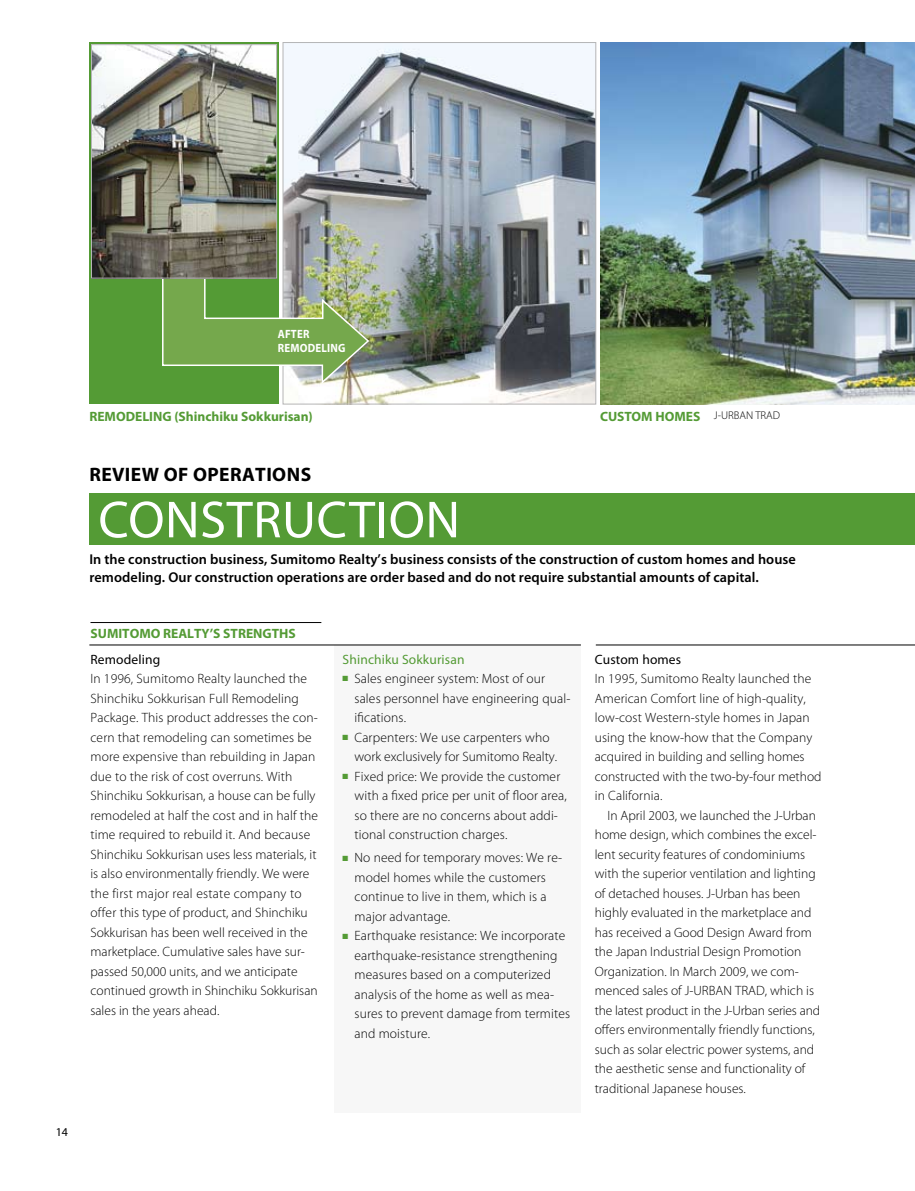
<style>
.page{position:relative;width:915px;height:1191px;background:#fff}
.page>*{position:absolute;margin:0;border:0;box-sizing:border-box;transform-origin:0 0}
.t1{font:52.5px "Myriad Pro";color:#fff}
.t2{font:700 19.5px "Myriad Pro";letter-spacing:.02em;color:#000}
.t3{font:600 14.25px/18px "Myriad Pro";letter-spacing:.005em;color:#000}
.t4{font:300 13.5px/19.5px "Myriad Pro";letter-spacing:.01em;color:#000}
.t5{font:700 13.5px "Myriad Pro";color:#549b35}
.t6{font:13.5px "Myriad Pro";letter-spacing:.01em;color:#000}
.t7{font:13.5px "Myriad Pro";letter-spacing:.01em;color:#549b35}
.t8{font:700 12px/13.5px "Myriad Pro";letter-spacing:.02em;color:#fff;scale:.9 1}
.t9{font:12px "Myriad Pro";color:#000}
.t10{font:300 11.25px "Myriad Pro";color:#000}
.s1{color:#549b35}
</style>
<div class="page">
<div style="left:89px;top:43px;width:190px;height:361px;background:#549b35"></div>
<div style="left:334px;top:645px;width:246px;height:468px;background:#f7f7f7"></div>
<div style="left:89px;top:493px;width:825px;height:51px;background:#549b35"></div>
<hr style="left:90px;top:622px;width:231px;height:1px;background:#000">
<img style="left:285px;top:44px;width:308px;height:358px">
<div style="left:283px;top:42px;width:312px;height:362px;border:1px solid #b5b5b6"></div>
<img style="left:600px;top:43px;width:314px;height:361px">
<hr style="left:89px;top:644px;width:491px;height:1px;background:#000">
<hr style="left:595px;top:644px;width:319px;height:1px;background:#000">
<img style="left:161px;top:275px;width:209px;height:111px">
<img style="left:93px;top:46px;width:182px;height:230px">
<div style="left:91px;top:44px;width:186px;height:234px;border:1px solid #b5b5b6"></div>
<p class="t8" style="left:278px;top:327px;width:37px">AFTER<br>REMODELING</p>
<p class="t9" style="left:56px;top:1124px;width:14px">14</p>
<p class="t5" style="left:89px;top:407px;width:36px">REMODELING</p>
<p class="t5" style="left:174px;top:407px;width:140px">(SHINCHIKU SOKKURISAN)</p>
<p class="t5" style="left:600px;top:407px;width:94px">CUSTOM HOMES</p>
<p class="t10" style="left:713px;top:408px;width:68px">J-URBAN TRAD</p>
<h2 class="t2" style="left:89px;top:462px;width:223px">REVIEW OF OPERATIONS</h2>
<h1 class="t1" style="left:98px;top:487px;width:61px">Construction</h1>
<p class="t3" style="left:89px;top:549px;width:707px">In the construction business, Sumitomo Realty’s business consists of the construction of custom homes and house remodeling. Our construction operations are order based and do not require substantial amounts of capital.</p>
<p class="t5" style="left:90px;top:624px;width:10px">SUM</p>
<p class="t5" style="left:118px;top:624px;width:179px">ITOMO REALTY’S STRENGTHS</p>
<p class="t6" style="left:90px;top:650px;width:71px">Remodeling</p>
<p class="t4" style="left:90px;top:668px;width:229px">In 1996, Sumitomo Realty launched the Shinchiku Sokkurisan Full Remodeling Package. This product addresses the con&shy;cern that remodeling can sometimes be more expensive than rebuilding in Japan due to the risk of cost overruns. With Shinchiku Sokkurisan, a house can be fully remodeled at half the cost and in half the time required to rebuild it. And because Shinchiku Sokkurisan uses less materials, it is also environmentally friendly. We were the first major real estate company to offer this type of product, and Shinchiku Sokkurisan has been well received in the marketplace. Cumulative sales have sur&shy;passed 50,000 units, and we anticipate continued growth in Shinchiku Sokkurisan sales in the years ahead.</p>
<p class="t7" style="left:342px;top:650px;width:123px">Shinchiku Sokkurisan</p>
<p class="t4" style="left:354px;top:668px;width:217px;text-indent:-12px"><span class="s1">■</span> Sales engineer system: Most of our sales personnel have engineering qual&shy;ifications.</p>
<p class="t4" style="left:354px;top:727px;width:204px;text-indent:-12px"><span class="s1">■</span> Carpenters: We use carpenters who work exclusively for Sumitomo Realty.</p>
<p class="t4" style="left:354px;top:766px;width:214px;text-indent:-12px"><span class="s1">■</span> Fixed price: We provide the customer with a fixed price per unit of floor area, so there are no concerns about addi&shy;tional construction charges.</p>
<p class="t4" style="left:354px;top:848px;width:209px;text-indent:-12px"><span class="s1">■</span> No need for temporary moves: We re&shy;model homes while the customers continue to live in them, which is a major advantage.</p>
<p class="t4" style="left:354px;top:926px;width:217px;text-indent:-12px"><span class="s1">■</span> Earthquake resistance: We incorporate earthquake-resistance strengthening measures based on a computerized analysis of the home as well as mea&shy;sures to prevent damage from termites and moisture.</p>
<p class="t6" style="left:594px;top:650px;width:88px">Custom homes</p>
<p class="t4" style="left:594px;top:668px;width:228px">In 1995, Sumitomo Realty launched the American Comfort line of high-quality, low-cost Western-style homes in Japan using the know-how that the Company acquired in building and selling homes constructed with the two-by-four method in California.</p>
<p class="t4" style="left:594px;top:805px;width:227px;text-indent:13px">In April 2003, we launched the J-Urban home design, which combines the excel&shy;lent security features of condominiums with the superior ventilation and lighting of detached houses. J-Urban has been highly evaluated in the marketplace and has received a Good Design Award from the Japan Industrial Design Promotion Organization. In March 2009, we com&shy;menced sales of J-URBAN TRAD, which is the latest product in the J-Urban series and offers environmentally friendly functions, such as solar electric power systems, and the aesthetic sense and functionality of traditional Japanese houses.</p>
</div>
